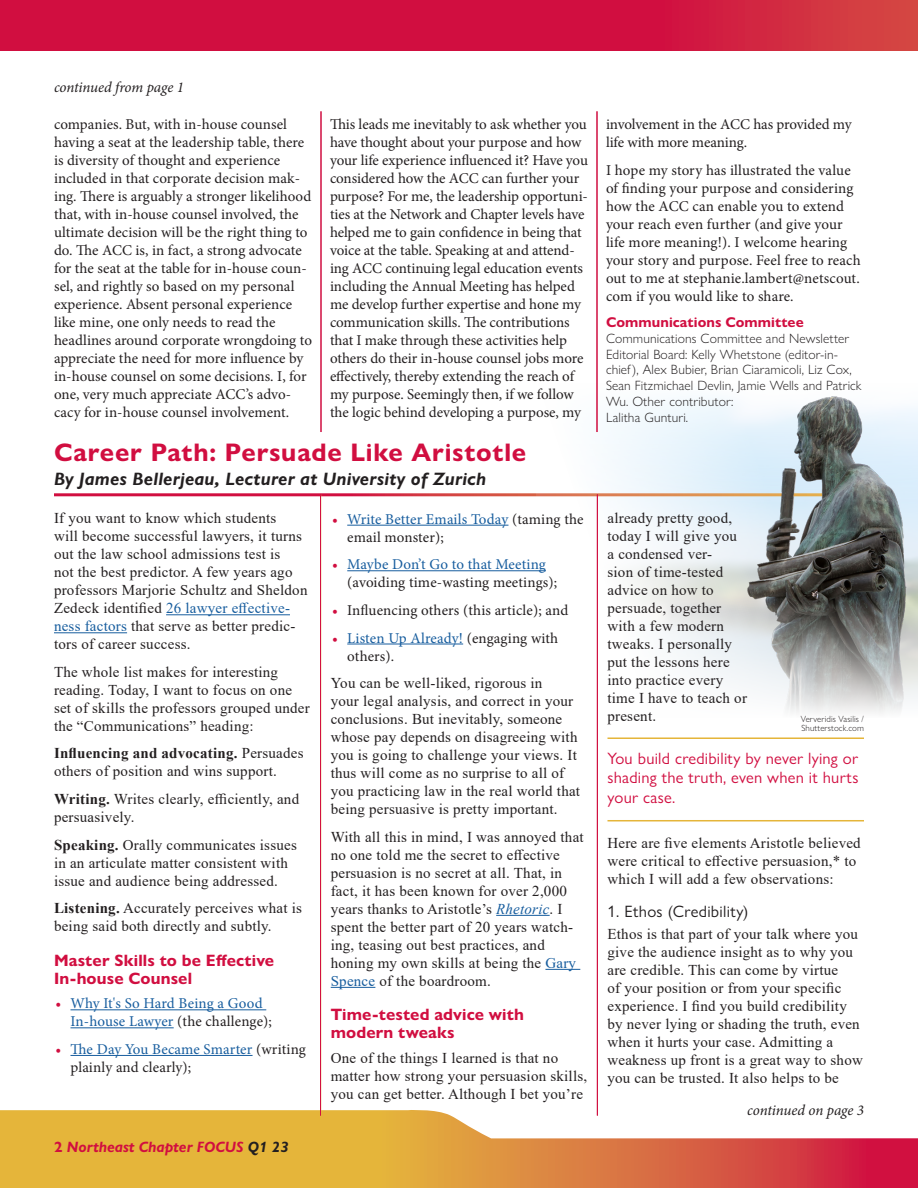
<style>
.page{position:relative;width:918px;height:1188px;background:#fff}
.page>*{position:absolute;margin:0;border:0;box-sizing:border-box;transform-origin:0 0}
.Headline{font:700 25.5px "Gill Sans Nova";letter-spacing:.03em;color:#d10e40}
.Headline_2nd_line{font:italic 700 18px "Gill Sans Nova";letter-spacing:.015em;color:#231f20}
.Subhead{font:700 16.5px/18px "Gill Sans Nova";letter-spacing:.01em;color:#d10e40}
.callout{font:16.5px/19.5px "Gill Sans Nova";letter-spacing:.015em;color:#d10e40;text-align:justify}
.subhead-2{font:16.5px "Gill Sans Nova";letter-spacing:.02em;color:#231f20}
.body_type{font:15px/18px "Times New Roman";letter-spacing:.015em;color:#231f20}
.body_type-2{font:15px/18px "Minion Pro";color:#231f20}
.t1{font:15px/18px "Minion Pro";letter-spacing:.005em;color:#175d9e}
.Continued_line{font:italic 15px "Minion Pro";letter-spacing:-.01em;color:#231f20}
.t2{font:italic 700 15px "Gill Sans Nova";color:#d10e40}
.body_type-3{font:700 14.25px "Gill Sans Nova";letter-spacing:.005em;color:#d10e40}
.body_type-4{font:300 13.5px/15.8px "Gill Sans Nova";letter-spacing:.01em;color:#231f20}
.body_type-5{font:300 9px/9px "Gill Sans Nova";letter-spacing:.01em;color:#231f20}
.s1{color:#175d9e}
.s2{font-weight:700}
.s3{color:#d10e40}
.s4{color:#231f20}
.s5{font-style:normal}
.s6{font-style:italic;color:#175d9e}
</style>
<div class="page">
<svg style="left:0;top:0;width:918px;height:50px;background:#d11640"></svg>
<svg style="left:0;top:1108px;width:918px;height:80px"></svg>
<svg style="left:536px;top:376px;width:180px;height:136px;fill:#f6fbfe"></svg>
<hr style="left:321px;top:111px;width:1px;height:321px;background:#d10e40">
<hr style="left:597px;top:111px;width:1px;height:321px;background:#d10e40">
<img style="left:716px;top:389px;width:202px;height:200px">
<svg style="left:459px;top:589px;width:459px;height:135px"></svg>
<hr style="left:166px;top:614px;width:124px;height:1px;background:#175d9e">
<hr style="left:54px;top:632px;width:73px;height:1px;background:#175d9e">
<hr style="left:70px;top:1009px;width:196px;height:1px;background:#175d9e">
<hr style="left:70px;top:1027px;width:104px;height:1px;background:#175d9e">
<hr style="left:70px;top:1055px;width:183px;height:1px;background:#175d9e">
<hr style="left:347px;top:525px;width:161px;height:1px;background:#175d9e">
<hr style="left:347px;top:570px;width:199px;height:1px;background:#175d9e">
<hr style="left:347px;top:644px;width:116px;height:1px;background:#175d9e">
<hr style="left:496px;top:915px;width:54px;height:1px;background:#175d9e">
<hr style="left:545px;top:969px;width:35px;height:1px;background:#175d9e">
<hr style="left:331px;top:987px;width:44px;height:1px;background:#175d9e">
<hr style="left:608px;top:820px;width:256px;height:1px;background:#e5b53a">
<hr style="left:608px;top:737px;width:256px;height:2px;background:#e5b53a">
<hr style="left:320px;top:494px;width:1px;height:622px;background:#fff">
<hr style="left:597px;top:494px;width:1px;height:622px;background:#fff">
<p class="Continued_line" style="left:54px;top:77px;width:131px">continued from page 1</p>
<p class="body_type-2" style="left:54px;top:115px;width:259px">companies. But, with in-house counsel having a seat at the leadership table, there is diversity of thought and experience included in that corporate decision mak&shy;ing. There is arguably a stronger likelihood that, with in-house counsel involved, the ultimate decision will be the right thing to do. The ACC is, in fact, a strong advocate for the seat at the table for in-house coun&shy;sel, and rightly so based on my personal experience. Absent personal experience like mine, one only needs to read the headlines around corporate wrongdoing to appreciate the need for more influence by in-house counsel on some decisions. I, for one, very much appreciate ACC’s advo&shy;cacy for in-house counsel involvement.</p>
<p class="body_type-2" style="left:330px;top:115px;width:260px">This leads me inevitably to ask whether you have thought about your purpose and how your life experience influenced it? Have you considered how the ACC can further your purpose? For me, the leadership opportuni&shy;ties at the Network and Chapter levels have helped me to gain confidence in being that voice at the table. Speaking at and attend&shy;ing ACC continuing legal education events including the Annual Meeting has helped me develop further expertise and hone my communication skills. The contributions that I make through these activities help others do their in-house counsel jobs more effectively, thereby extending the reach of my purpose. Seemingly then, if we follow the logic behind developing a purpose, my</p>
<p class="body_type-2" style="left:606px;top:115px;width:247px">involvement in the ACC has provided my life with more meaning.</p>
<p class="body_type-2" style="left:606px;top:161px;width:256px">I hope my story has illustrated the value of finding your purpose and considering how the ACC can enable you to extend your reach even further (and give your life more meaning!). I welcome hearing your story and purpose. Feel free to reach out to me at stephanie.lambert@netscout. com if you would like to share.</p>
<p class="body_type-3" style="left:606px;top:313px;width:199px">Communications Committee</p>
<p class="body_type-4" style="left:606px;top:330px;width:257px">Communications Committee and Newsletter Editorial Board: Kelly Whetstone (editor-in&shy;chief), Alex Bubier, Brian Ciaramicoli, Liz Cox, Sean Fitzmichael Devlin, Jamie Wells and Patrick Wu. Other contributor:<br>Lalitha Gunturi.</p>
<p class="Headline" style="left:54px;top:436px;width:474px">Career Path: Persuade Like Aristotle</p>
<p class="Headline_2nd_line" style="left:54px;top:467px;width:434px">By James Bellerjeau, Lecturer at University of Zurich</p>
<p class="body_type" style="left:54px;top:509px;width:255px">If you want to know which students<br>will become successful lawyers, it turns out the law school admissions test is<br>not the best predictor. A few years ago professors Marjorie Schultz and Sheldon Zedeck identified <span class="s1">26 lawyer effective&shy;ness factors</span> that serve as better predic&shy;tors of career success.</p>
<p class="body_type" style="left:54px;top:662px;width:257px">The whole list makes for interesting reading. Today, I want to focus on one set of skills the professors grouped under the “Communications” heading:</p>
<p class="body_type" style="left:54px;top:744px;width:251px"><span class="s2">Influencing and advocating.</span> Persuades others of position and wins support.</p>
<p class="body_type" style="left:54px;top:789px;width:247px"><span class="s2">Writing.</span> Writes clearly, efficiently, and persuasively.</p>
<p class="body_type" style="left:54px;top:835px;width:244px"><span class="s2">Speaking.</span> Orally communicates issues in an articulate matter consistent with issue and audience being addressed.</p>
<p class="body_type" style="left:54px;top:899px;width:250px"><span class="s2">Listening.</span> Accurately perceives what is being said both directly and subtly.</p>
<p class="Subhead" style="left:54px;top:951px;width:222px">Master Skills to be Effective<br>In-house Counsel</p>
<p class="t1" style="left:70px;top:995px;width:203px;text-indent:-15px"><span class="s3">•</span> Why It's So Hard Being a Good<br>In-house Lawyer <span class="s4">(the challenge);</span></p>
<p class="body_type-2" style="left:70px;top:1040px;width:237px;text-indent:-15px"><span class="s3">•</span> <span class="s1">The Day You Became Smarter</span> (writing plainly and clearly);</p>
<p class="t2" style="left:54px;top:1138px;width:236px"><span class="s5">2</span> Northeast Chapter FOCUS <span class="s4">Q1 23</span></p>
<p class="body_type-2" style="left:347px;top:510px;width:238px;text-indent:-15px"><span class="s3">•</span> <span class="s1">Write Better Emails Today</span> (taming the email monster);</p>
<p class="body_type-2" style="left:347px;top:556px;width:212px;text-indent:-15px"><span class="s3">•</span> <span class="s1">Maybe Don’t Go to that Meeting </span>(avoiding time-wasting meetings);</p>
<p class="body_type-2" style="left:332px;top:601px;width:238px"><span class="s3">•</span> Influencing others (this article); and</p>
<p class="body_type-2" style="left:347px;top:629px;width:213px;text-indent:-15px"><span class="s3">•</span> <span class="s1">Listen Up Already!</span> (engaging with others).</p>
<p class="body_type" style="left:331px;top:674px;width:251px">You can be well-liked, rigorous in<br>your legal analysis, and correct in your conclusions. But inevitably, someone whose pay depends on disagreeing with you is going to challenge your views. It thus will come as no surprise to all of you practicing law in the real world that being persuasive is pretty important.</p>
<p class="body_type" style="left:331px;top:827px;width:254px">With all this in mind, I was annoyed that no one told me the secret to effective persuasion is no secret at all. That, in fact, it has been known for over 2,000 years thanks to Aristotle’s <span class="s6">Rhetoric</span>. I spent the better part of 20 years watch&shy;ing, teasing out best practices, and honing my own skills at being the <span class="s1">Gary Spence</span> of the boardroom.</p>
<p class="Subhead" style="left:331px;top:1005px;width:195px">Time-tested advice with modern tweaks</p>
<p class="body_type" style="left:331px;top:1048px;width:258px">One of the things I learned is that no matter how strong your persuasion skills, you can get better. Although I bet you’re</p>
<p class="body_type" style="left:608px;top:509px;width:141px">already pretty good, today I will give you a condensed ver-<br>sion of time-tested advice on how to persuade, together with a few modern tweaks. I personally put the lessons here into practice every time I have to teach or present.</p>
<p class="callout" style="left:608px;top:748px;width:252px">You build credibility by never lying or shading the truth, even when it hurts your case.</p>
<p class="body_type" style="left:608px;top:833px;width:255px">Here are five elements Aristotle believed were critical to effective persuasion,* to which I will add a few observations:</p>
<p class="subhead-2" style="left:608px;top:901px;width:142px">1. Ethos (Credibility)</p>
<p class="body_type" style="left:608px;top:924px;width:257px">Ethos is that part of your talk where you give the audience insight as to why you are credible. This can come by virtue<br>of your position or from your specific experience. I find you build credibility by never lying or shading the truth, even when it hurts your case. Admitting a weakness up front is a great way to show you can be trusted. It also helps to be</p>
<p class="body_type-5" style="left:801px;top:714px;width:65px">Ververidis Vasilis /<br>Shutterstock.com</p>
<p class="Continued_line" style="left:747px;top:1100px;width:118px">continued on page 3</p>
</div>
